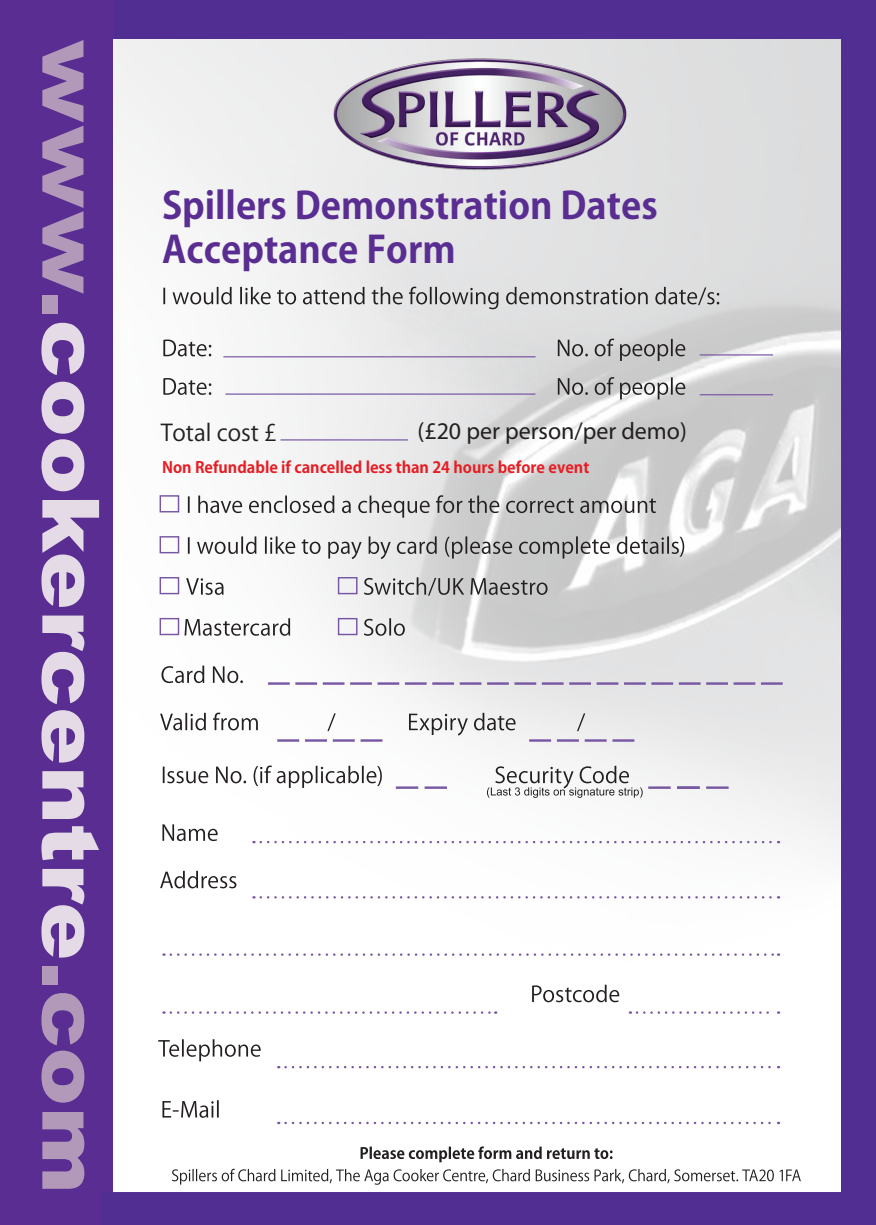
<style>
.page{position:relative;width:876px;height:1225px;background:#fff}
.page>*{position:absolute;margin:0;border:0;box-sizing:border-box;transform-origin:0 0}
.t1{font:700 36.8px/44.2px "Koz Go Pro";color:#592d91}
.t2{font:24px "Myriad";color:#231f20}
.t3{font:22.8px "Koz Go Pro";color:#231f20}
.t4{font:700 15.6px "Koz Go Pro";color:#e61e24}
</style>
<div class="page">
<img style="left:112px;top:38px;width:730px;height:1154px">
<div style="left:46px;top:0;width:830px;height:38px;background:#502e92"></div>
<div style="left:0;top:0;width:112px;height:1225px;background:#592d91"></div>
<svg style="left:42px;top:40px;width:41px;height:254px"></svg>
<svg style="left:41px;top:323px;width:43px;height:52px"></svg>
<svg style="left:41px;top:500px;width:58px;height:107px"></svg>
<svg style="left:41px;top:710px;width:43px;height:52px"></svg>
<svg style="left:42px;top:771px;width:42px;height:48px"></svg>
<svg style="left:41px;top:826px;width:58px;height:34px"></svg>
<svg style="left:41px;top:869px;width:43px;height:88px"></svg>
<svg style="left:42px;top:1112px;width:42px;height:76px"></svg>
<svg style="left:41px;top:382px;width:43px;height:109px"></svg>
<svg style="left:41px;top:615px;width:43px;height:89px"></svg>
<svg style="left:41px;top:993px;width:43px;height:109px"></svg>
<div style="left:42px;top:296px;width:16px;height:18px;background:#b299b9"></div>
<div style="left:42px;top:966px;width:16px;height:18px;background:#b299b9"></div>
<div style="left:842px;top:0;width:34px;height:1225px;background:#502e92"></div>
<div style="left:101px;top:1192px;width:775px;height:33px;background:#502e92"></div>
<svg style="left:268px;top:682px;width:515px;height:3px;background:#9f8abc"></svg>
<svg style="left:261px;top:841px;width:518px;height:2px"></svg>
<svg style="left:261px;top:896px;width:518px;height:2px"></svg>
<svg style="left:171px;top:953px;width:608px;height:2px"></svg>
<svg style="left:171px;top:1011px;width:325px;height:2px"></svg>
<svg style="left:285px;top:1066px;width:494px;height:2px"></svg>
<div style="left:160px;top:495px;width:19px;height:17px;border:1px solid #7756a3"></div>
<div style="left:160px;top:536px;width:19px;height:17px;border:1px solid #7756a3"></div>
<div style="left:160px;top:577px;width:19px;height:17px;border:1px solid #7756a3"></div>
<div style="left:160px;top:618px;width:19px;height:17px;border:1px solid #7756a3"></div>
<svg style="left:637px;top:1011px;width:142px;height:2px"></svg>
<svg style="left:285px;top:1121px;width:494px;height:3px"></svg>
<hr style="left:700px;top:354px;width:73px;height:1px;background:#7756a3">
<hr style="left:700px;top:394px;width:73px;height:1px;background:#7756a3">
<hr style="left:280px;top:439px;width:128px;height:1px;background:#7756a3">
<svg style="left:361px;top:1146px;width:252px;height:16px"></svg>
<svg style="left:172px;top:1168px;width:629px;height:16px"></svg>
<svg style="left:163px;top:287px;width:556px;height:22px"></svg>
<svg style="left:163px;top:338px;width:522px;height:23px"></svg>
<svg style="left:163px;top:377px;width:522px;height:22px"></svg>
<svg style="left:188px;top:495px;width:468px;height:22px"></svg>
<svg style="left:188px;top:536px;width:496px;height:23px"></svg>
<svg style="left:186px;top:577px;width:362px;height:18px"></svg>
<svg style="left:185px;top:618px;width:220px;height:18px"></svg>
<svg style="left:161px;top:665px;width:82px;height:18px"></svg>
<svg style="left:160px;top:712px;width:474px;height:29px"></svg>
<svg style="left:163px;top:765px;width:566px;height:33px"></svg>
<svg style="left:162px;top:824px;width:56px;height:17px"></svg>
<svg style="left:160px;top:871px;width:76px;height:17px"></svg>
<svg style="left:532px;top:984px;width:87px;height:18px"></svg>
<svg style="left:158px;top:1039px;width:103px;height:22px"></svg>
<svg style="left:162px;top:1100px;width:57px;height:17px"></svg>
<img style="left:328px;top:38px;width:306px;height:180px">
<h1 class="t1" style="left:162px;top:186px;width:497px">Spillers Demonstration Dates<br>Acceptance Form</h1>
<h2 class="t2" style="left:418px;top:416px;width:271px">(£20 per person/per demo)</h2>
<h3 class="t3" style="left:161px;top:418px;width:118px">Total cost £</h3>
<p class="t4" style="left:162px;top:457px;width:429px">Non Refundable if cancelled less than 24 hours before event</p>
</div>
